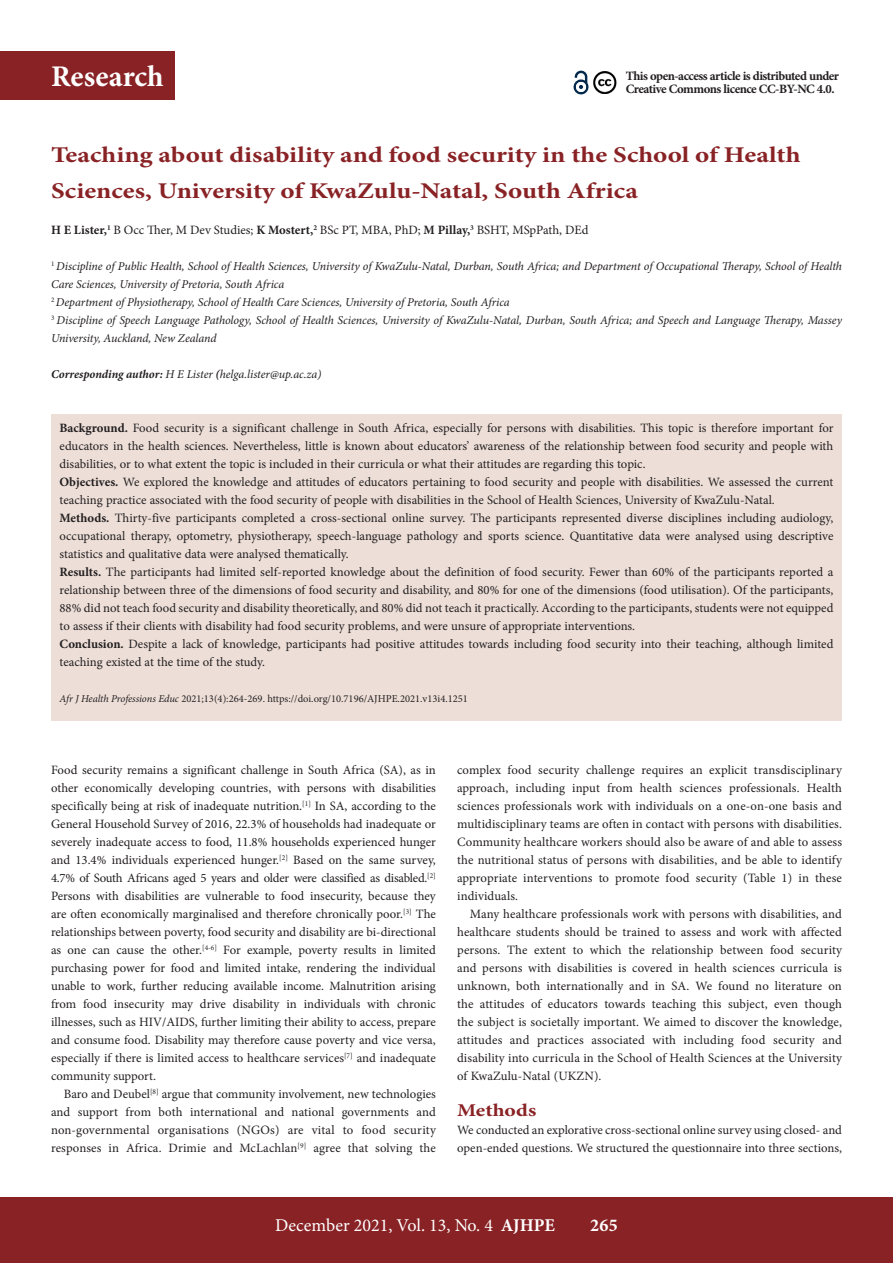
<style>
.page{position:relative;width:893px;height:1263px;background:#fff}
.page>*{position:absolute;margin:0;border:0;box-sizing:border-box;transform-origin:0 0}
.t1{font:700 30px "Minion Pro";color:#fff}
.A_HEAD{font:700 22.5px/36px "Minion Pro";color:#892225;scale:1.2 1}
.t2{font:18px "Minion Pro";color:#fff}
.B_HEAD{font:700 18px "Minion Pro";color:#892225;scale:1.2 1}
.t3{font:700 18px "Minion Pro";color:#fff}
.BODY_TEXT_1ST_PARAGR{font:12.75px/18px "Minion Pro";color:#231f20;text-align:justify}
.BODY_TEXT_INDENT{font:12.75px/18px "Minion Pro";letter-spacing:.01em;color:#231f20;text-align:justify}
.AUTHORS_NAME{font:12.75px "Minion Pro";color:#231f20}
.BODY_TEXT_1ST_PARAGR-2{font:700 12.75px/13.5px "Minion Pro";letter-spacing:-.04em;color:#231f20}
.AUTHOR_DETAILS{font:italic 12px/18px "Minion Pro";letter-spacing:-.01em;color:#231f20}
.CORRESPONDING_AUTHOR{font:italic 12px "Minion Pro";letter-spacing:-.01em;color:#231f20}
.CITELINE{font:10.5px "Minion Pro";color:#231f20}
.s1{font-weight:700}
.s2{font-style:italic}
</style>
<div class="page">
<div style="left:0;top:1197px;width:893px;height:66px;background:#892225"></div>
<div style="left:0;top:51px;width:174px;height:49px;background:#892225"></div>
<div style="left:51px;top:414px;width:791px;height:306px;background:#eddfd8"></div>
<svg style="left:573px;top:70px;width:16px;height:25px"></svg>
<img style="left:593px;top:71px;width:24px;height:23px">
<h1 class="t1" style="left:51px;top:56px;width:114px">Research</h1>
<p class="BODY_TEXT_1ST_PARAGR-2" style="left:626px;top:69px;width:215px">This open-access article is distributed under<br>Creative Commons licence CC-BY-NC 4.0.</p>
<h1 class="A_HEAD" style="left:51px;top:137px;width:626px">Teaching about disability and food security in the School of Health<br>Sciences, University of KwaZulu-Natal, South Africa</h1>
<p class="AUTHORS_NAME" style="left:51px;top:221px;width:539px"><span class="s1">H E Lister,</span><sup>1</sup> B Occ Ther, M Dev Studies; <span class="s1">K Mostert,</span><sup>2</sup> BSc PT, MBA, PhD; <span class="s1">M Pillay,</span><sup>3</sup> BSHT, MSpPath, DEd</p>
<p class="AUTHOR_DETAILS" style="left:51px;top:257px;width:792px"><sup>1</sup> Discipline of Public Health, School of Health Sciences, University of KwaZulu-Natal, Durban, South Africa; and Department of Occupational Therapy, School of Health<br>Care Sciences, University of Pretoria, South Africa</p>
<p class="AUTHOR_DETAILS" style="left:51px;top:293px;width:460px"><sup>2</sup> Department of Physiotherapy, School of Health Care Sciences, University of Pretoria, South Africa</p>
<p class="AUTHOR_DETAILS" style="left:51px;top:311px;width:792px"><sup>3</sup> Discipline of Speech Language Pathology, School of Health Sciences, University of KwaZulu-Natal, Durban, South Africa; and Speech and Language Therapy, Massey<br>University, Auckland, New Zealand</p>
<p class="CORRESPONDING_AUTHOR" style="left:51px;top:366px;width:272px"><span class="s1">Corresponding author:</span> H E Lister <span class="s1">(</span>helga.lister@up.ac.za)</p>
<p class="BODY_TEXT_1ST_PARAGR" style="left:60px;top:419px;width:775px"><span class="s1">Background.</span> Food security is a significant challenge in South Africa, especially for persons with disabilities. This topic is therefore important for educators in the health sciences. Nevertheless, little is known about educators’ awareness of the relationship between food security and people with disabilities, or to what extent the topic is included in their curricula or what their attitudes are regarding this topic.</p>
<p class="BODY_TEXT_1ST_PARAGR" style="left:60px;top:473px;width:775px"><span class="s1">Objectives.</span> We explored the knowledge and attitudes of educators pertaining to food security and people with disabilities. We assessed the current teaching practice associated with the food security of people with disabilities in the School of Health Sciences, University of KwaZulu-Natal.</p>
<p class="BODY_TEXT_1ST_PARAGR" style="left:60px;top:509px;width:775px"><span class="s1">Methods.</span> Thirty-five participants completed a cross-sectional online survey. The participants represented diverse disciplines including audiology, occupational therapy, optometry, physiotherapy, speech-language pathology and sports science. Quantitative data were analysed using descriptive statistics and qualitative data were analysed thematically.</p>
<p class="BODY_TEXT_1ST_PARAGR" style="left:60px;top:563px;width:775px"><span class="s1">Results.</span> The participants had limited self-reported knowledge about the definition of food security. Fewer than 60% of the participants reported a relationship between three of the dimensions of food security and disability, and 80% for one of the dimensions (food utilisation). Of the participants, 88% did not teach food security and disability theoretically, and 80% did not teach it practically. According to the participants, students were not equipped to assess if their clients with disability had food security problems, and were unsure of appropriate interventions.</p>
<p class="BODY_TEXT_1ST_PARAGR" style="left:60px;top:635px;width:775px"><span class="s1">Conclusion.</span> Despite a lack of knowledge, participants had positive attitudes towards including food security into their teaching, although limited teaching existed at the time of the study.</p>
<p class="CITELINE" style="left:60px;top:692px;width:410px"><span class="s2">Afr J Health Professions Educ</span> 2021;13(4):264-269. https://doi.org/10.7196/AJHPE.2021.v13i4.1251</p>
<p class="BODY_TEXT_1ST_PARAGR" style="left:51px;top:761px;width:386px">Food security remains a significant challenge in South Africa (SA), as in other economically developing countries, with persons with disabilities specifically being at risk of inadequate nutrition.<sup>[1]</sup> In SA, according to the General Household Survey of 2016, 22.3% of households had inadequate or severely inadequate access to food, 11.8% households experienced hunger and 13.4% individuals experienced hunger.<sup>[2]</sup> Based on the same survey, 4.7% of South Africans aged 5 years and older were classified as disabled.<sup>[2] </sup>Persons with disabilities are vulnerable to food insecurity, because they are often economically marginalised and therefore chronically poor.<sup>[3]</sup> The relationships between poverty, food security and disability are bi-directional as one can cause the other.<sup>[4-6]</sup> For example, poverty results in limited purchasing power for food and limited intake, rendering the individual unable to work, further reducing available income. Malnutrition arising from food insecurity may drive disability in individuals with chronic illnesses, such as HIV/AIDS, further limiting their ability to access, prepare and consume food. Disability may therefore cause poverty and vice versa, especially if there is limited access to healthcare services<sup>[7]</sup> and inadequate community support.</p>
<p class="BODY_TEXT_INDENT" style="left:51px;top:1085px;width:386px;text-indent:13px">Baro and Deubel<sup>[8]</sup> argue that community involvement, new technologies and support from both international and national governments and non-governmental organisations (NGOs) are vital to food security responses in Africa. Drimie and McLachlan<sup>[9]</sup> agree that solving the</p>
<p class="BODY_TEXT_INDENT" style="left:457px;top:761px;width:386px">complex food security challenge requires an explicit transdisciplinary approach, including input from health sciences professionals. Health sciences professionals work with individuals on a one-on-one basis and multidisciplinary teams are often in contact with persons with disabilities.<br>Community healthcare workers should also be aware of and able to assess the nutritional status of persons with disabilities, and be able to identify appropriate interventions to promote food security (Table 1) in these individuals.</p>
<p class="BODY_TEXT_INDENT" style="left:457px;top:905px;width:386px;text-indent:13px">Many healthcare professionals work with persons with disabilities, and healthcare students should be trained to assess and work with affected persons. The extent to which the relationship between food security and persons with disabilities is covered in health sciences curricula is unknown, both internationally and in SA. We found no literature on the attitudes of educators towards teaching this subject, even though the subject is societally important. We aimed to discover the knowledge, attitudes and practices associated with including food security and disability into curricula in the School of Health Sciences at the University of KwaZulu-Natal (UKZN).</p>
<h2 class="B_HEAD" style="left:457px;top:1098px;width:67px">Methods</h2>
<p class="BODY_TEXT_1ST_PARAGR" style="left:457px;top:1121px;width:386px">We conducted an explorative cross-sectional online survey using closed- and open-ended questions. We structured the questionnaire into three sections,</p>
<h3 class="t2" style="left:275px;top:1213px;width:281px">December 2021, Vol. 13, No. 4 <span class="s1">AJHPE</span></h3>
<h3 class="t3" style="left:590px;top:1213px;width:29px">265</h3>
</div>
